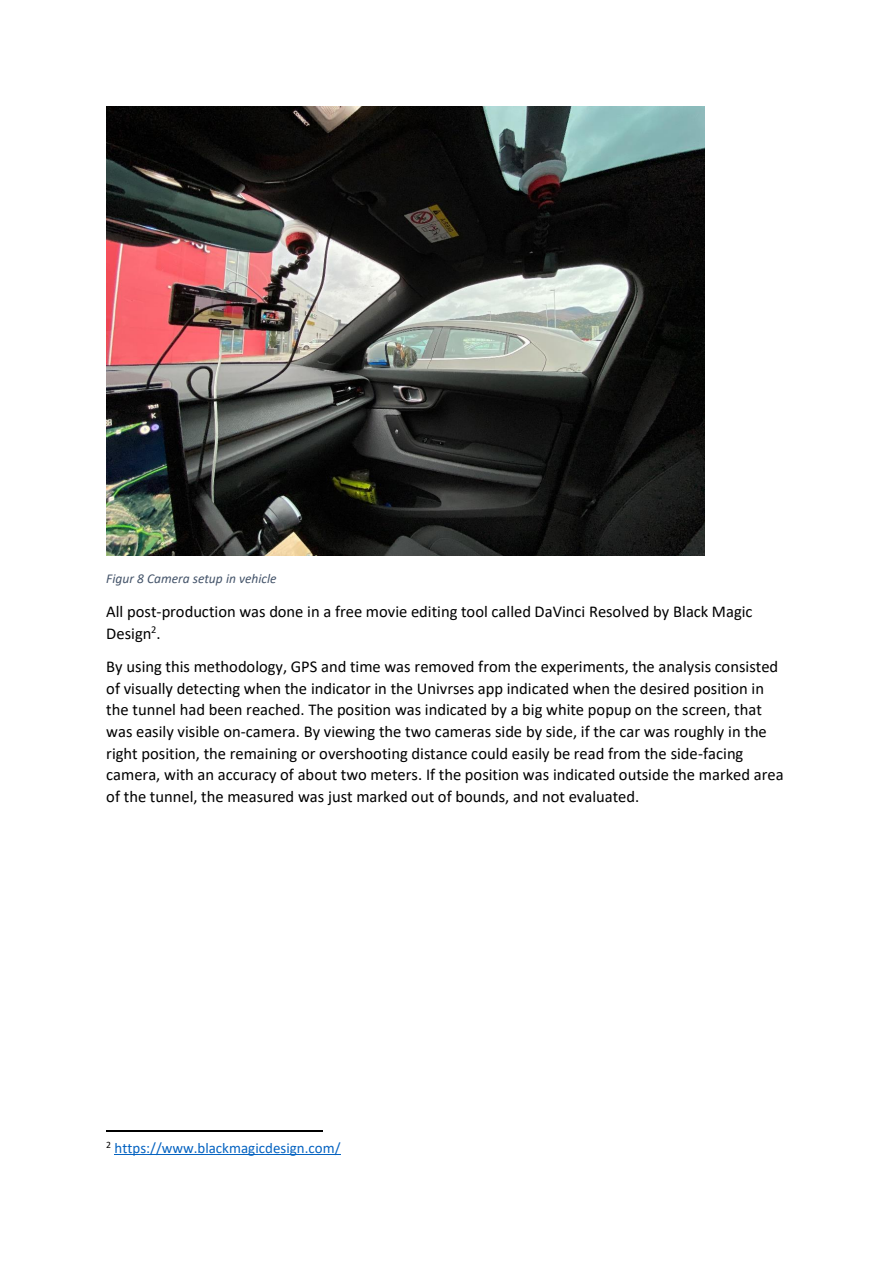
<style>
.page{position:relative;width:893px;height:1263px;background:#fff}
.page>*{position:absolute;margin:0;border:0;box-sizing:border-box;transform-origin:0 0}
.t1{font:16.5px/21.6px "Calibri";color:#000}
.t2{font:15px "Calibri";color:#0563c1}
.t3{font:italic 13.5px "Calibri";color:#44546a}
</style>
<div class="page">
<hr style="left:106px;top:1130px;width:216px;height:1px;background:#000">
<hr style="left:115px;top:1154px;width:226px;height:1px;background:#0563c1">
<img style="left:106px;top:106px;width:599px;height:449px">
<p class="t3" style="left:106px;top:573px;width:172px">Figur 8 Camera setup in vehicle</p>
<p class="t1" style="left:106px;top:602px;width:648px">All post-production was done in a free movie editing tool called DaVinci Resolved by Black Magic<br>Design<sup>2</sup>.</p>
<p class="t1" style="left:106px;top:657px;width:679px">By using this methodology, GPS and time was removed from the experiments, the analysis consisted of visually detecting when the indicator in the Univrses app indicated when the desired position in the tunnel had been reached. The position was indicated by a big white popup on the screen, that was easily visible on-camera. By viewing the two cameras side by side, if the car was roughly in the right position, the remaining or overshooting distance could easily be read from the side-facing camera, with an accuracy of about two meters. If the position was indicated outside the marked area of the tunnel, the measured was just marked out of bounds, and not evaluated.</p>
<p class="t2" style="left:106px;top:1141px;width:236px"><sup>2</sup> https://www.blackmagicdesign.com/</p>
</div>
